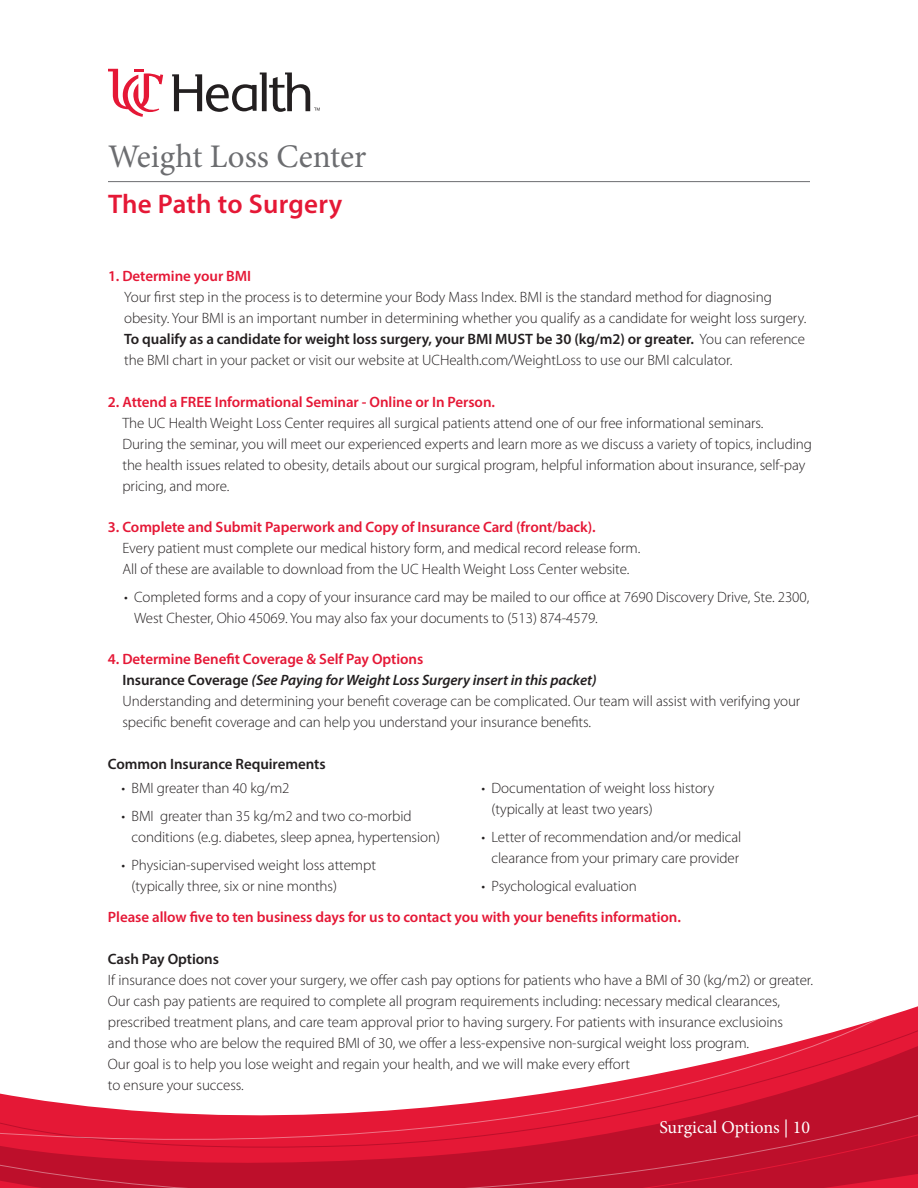
<style>
.page{position:relative;width:918px;height:1188px;background:#fff}
.page>*{position:absolute;margin:0;border:0;box-sizing:border-box;transform-origin:0 0}
.t1{font:33px "Minion Pro";color:#6c6d70}
.t2{font:600 27px "Myriad Pro";letter-spacing:.01em;color:#e51836}
.t3{font:18px "Minion Pro";color:#fff}
.t4{font:300 15px/21px "Myriad Pro";letter-spacing:-.005em;color:#231f20}
.t5{font:600 15px "Myriad Pro";letter-spacing:-.005em;color:#e51836}
.t6{font:600 15px "Myriad Pro";letter-spacing:-.005em;color:#231f20}
.s1{font-weight:600}
.s2{font-weight:600;color:#e51836}
.s3{font-weight:600;font-style:italic}
</style>
<div class="page">
<svg style="left:884px;top:1024px;width:34px;height:85px;background:#ca112e"></svg>
<svg style="left:0;top:1017px;width:884px;height:92px"></svg>
<svg style="left:0;top:1109px;width:918px;height:79px;background:#ce1834"></svg>
<svg style="left:108px;top:69px;width:55px;height:48px"></svg>
<svg style="left:172px;top:73px;width:148px;height:39px"></svg>
<hr style="left:108px;top:181px;width:702px;height:1px;background:#6c6d70">
<h1 class="t1" style="left:108px;top:134px;width:260px">Weight Loss Center</h1>
<h2 class="t2" style="left:108px;top:186px;width:236px">The Path to Surgery</h2>
<p class="t5" style="left:108px;top:267px;width:145px">1. Determine your BMI</p>
<p class="t4" style="left:124px;top:287px;width:684px">Your first step in the process is to determine your Body Mass Index. BMI is the standard method for diagnosing obesity. Your BMI is an important number in determining whether you qualify as a candidate for weight loss surgery.<br><span class="s1">To qualify as a candidate for weight loss surgery, your BMI MUST be 30 (kg/m2) or greater.</span> You can reference the BMI chart in your packet or visit our website at UCHealth.com/WeightLoss to use our BMI calculator.</p>
<p class="t5" style="left:108px;top:392px;width:389px">2. Attend a FREE Informational Seminar - Online or In Person.</p>
<p class="t4" style="left:122px;top:412px;width:691px">The UC Health Weight Loss Center requires all surgical patients attend one of our free informational seminars.<br>During the seminar, you will meet our experienced experts and learn more as we discuss a variety of topics, including the health issues related to obesity, details about our surgical program, helpful information about insurance, self-pay pricing, and more.</p>
<p class="t5" style="left:108px;top:517px;width:489px">3. Complete and Submit Paperwork and Copy of Insurance Card (front/back).</p>
<p class="t4" style="left:122px;top:537px;width:519px">Every patient must complete our medical history form, and medical record release form.<br>All of these are available to download from the UC Health Weight Loss Center website.</p>
<p class="t4" style="left:134px;top:586px;width:677px;text-indent:-10px">• Completed forms and a copy of your insurance card may be mailed to our office at 7690 Discovery Drive, Ste. 2300,<br>West Chester, Ohio 45069. You may also fax your documents to (513) 874-4579.</p>
<p class="t4" style="left:122px;top:648px;width:679px;text-indent:-14px"><span class="s2">4. Determine Benefit Coverage &amp; Self Pay Options<br></span><span class="s1">Insurance Coverage</span> <span class="s3">(See Paying for Weight Loss Surgery insert in this packet)<br></span>Understanding and determining your benefit coverage can be complicated. Our team will assist with verifying your specific benefit coverage and can help you understand your insurance benefits.</p>
<p class="t6" style="left:108px;top:754px;width:219px">Common Insurance Requirements</p>
<p class="t4" style="left:122px;top:778px;width:170px">• BMI greater than 40 kg/m2</p>
<p class="t4" style="left:132px;top:805px;width:310px;text-indent:-10px">• BMI greater than 35 kg/m2 and two co-morbid conditions (e.g. diabetes, sleep apnea, hypertension)</p>
<p class="t4" style="left:132px;top:854px;width:246px;text-indent:-10px">• Physician-supervised weight loss attempt (typically three, six or nine months)</p>
<p class="t4" style="left:492px;top:778px;width:224px;text-indent:-10px">• Documentation of weight loss history (typically at least two years)</p>
<p class="t4" style="left:482px;top:826px;width:261px;text-align:center">• Letter of recommendation and/or medical clearance from your primary care provider</p>
<p class="t4" style="left:482px;top:875px;width:157px">• Psychological evaluation</p>
<p class="t5" style="left:108px;top:907px;width:574px">Please allow five to ten business days for us to contact you with your benefits information.</p>
<p class="t6" style="left:108px;top:949px;width:113px">Cash Pay Options</p>
<p class="t4" style="left:108px;top:969px;width:707px">If insurance does not cover your surgery, we offer cash pay options for patients who have a BMI of 30 (kg/m2) or greater.<br>Our cash pay patients are required to complete all program requirements including: necessary medical clearances, prescribed treatment plans, and care team approval prior to having surgery. For patients with insurance exclusioins<br>and those who are below the required BMI of 30, we offer a less-expensive non-surgical weight loss program.<br>Our goal is to help you lose weight and regain your health, and we will make every effort<br>to ensure your success.</p>
<p class="t3" style="left:659px;top:1115px;width:152px">Surgical Options | 10</p>
</div>
